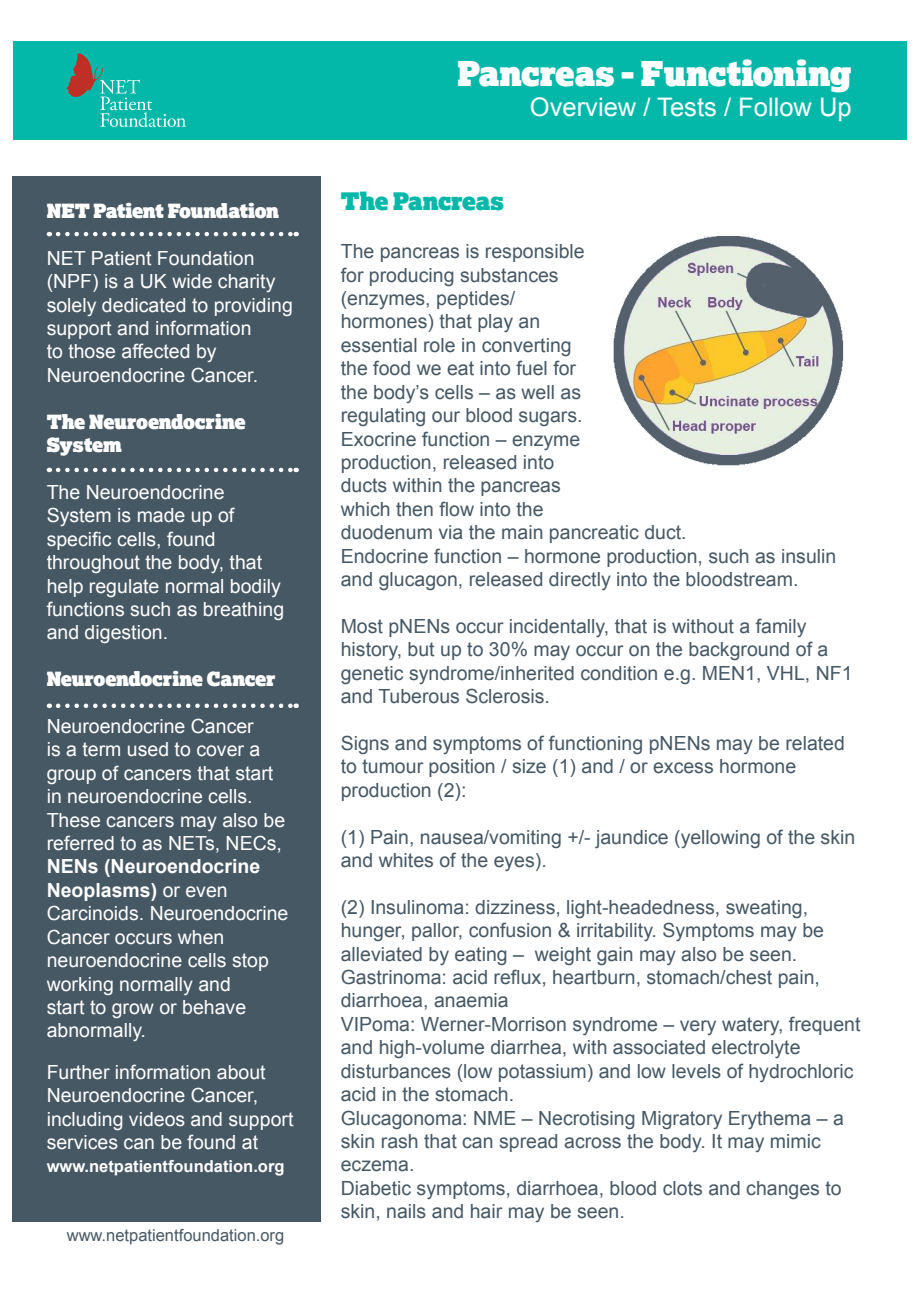
<style>
.page{position:relative;width:919px;height:1289px;background:#fff}
.page>*{position:absolute;margin:0;border:0;box-sizing:border-box;transform-origin:0 0}
.t1{font:34.05px "Lexia Advertising";color:#fff}
.t2{font:25.5px "Arial";color:#fff}
.t3{font:24px "Lexia Advertising";color:#03b8a9}
.t4{font:19.5px/23.4px "Arial";color:#475865}
.Body_Text{font:19.5px/23.4px "Arial";color:#fff}
.t5{font:19.5px/23.4px "Lexia Advertising";letter-spacing:-.02em;color:#fff}
.t6{font:700 16.5px "Arial";color:#fff}
.t7{font:16.5px "Arial";color:#475865}
.s1{font-weight:700}
</style>
<div class="page">
<div style="left:13px;top:41px;width:893px;height:98px;background:#03b8a9"></div>
<svg style="left:66px;top:53px;width:120px;height:74px"></svg>
<div style="left:13px;top:176px;width:308px;height:1046px;background:#475865"></div>
<svg style="left:58px;top:232px;width:239px;height:4px"></svg>
<svg style="left:58px;top:467px;width:239px;height:5px"></svg>
<img style="left:613px;top:236px;width:231px;height:230px">
<svg style="left:58px;top:703px;width:239px;height:5px"></svg>
<p class="t5" style="left:47px;top:198px;width:234px">NET Patient Foundation</p>
<p class="Body_Text" style="left:47px;top:246px;width:248px">NET Patient Foundation (NPF) is a UK wide charity solely dedicated to providing support and information<br>to those affected by<br>Neuroendocrine Cancer.</p>
<p class="t5" style="left:47px;top:409px;width:200px">The Neuroendocrine<br>System</p>
<p class="Body_Text" style="left:47px;top:480px;width:239px">The Neuroendocrine<br>System is made up of specific cells, found throughout the body, that help regulate normal bodily functions such as breathing and digestion.</p>
<p class="t5" style="left:47px;top:666px;width:230px">Neuroendocrine Cancer</p>
<p class="Body_Text" style="left:47px;top:714px;width:243px">Neuroendocrine Cancer<br>is a term used to cover a group of cancers that start in neuroendocrine cells.<br>These cancers may also be referred to as NETs, NECs,<br><span class="s1">NENs (Neuroendocrine<br>Neoplasms)</span> or even<br>Carcinoids. Neuroendocrine<br>Cancer occurs when neuroendocrine cells stop working normally and<br>start to grow or behave abnormally.</p>
<p class="Body_Text" style="left:47px;top:1060px;width:248px">Further information about<br>Neuroendocrine Cancer, including videos and support services can be found at</p>
<p class="t6" style="left:47px;top:1155px;width:239px">www.netpatientfoundation.org</p>
<p class="t7" style="left:67px;top:1223px;width:219px">www.netpatientfoundation.org</p>
<p class="t1" style="left:457px;top:51px;width:396px">Pancreas - Functioning</p>
<p class="t2" style="left:530px;top:91px;width:323px">Overview / Tests / Follow Up</p>
<p class="t3" style="left:341px;top:185px;width:165px">The Pancreas</p>
<p class="t4" style="left:341px;top:240px;width:245px">The pancreas is responsible for producing substances (enzymes, peptides/ hormones) that play an essential role in converting the food we eat into fuel for the body’s cells – as well as regulating our blood sugars.</p>
<p class="t4" style="left:341px;top:427px;width:347px">Exocrine function – enzyme<br>production, released into<br>ducts within the pancreas<br>which then flow into the<br>duodenum via the main pancreatic duct.</p>
<p class="t4" style="left:341px;top:544px;width:497px">Endocrine function – hormone production, such as insulin and glucagon, released directly into the bloodstream.</p>
<p class="t4" style="left:341px;top:614px;width:513px">Most pNENs occur incidentally, that is without a family history, but up to 30% may occur on the background of a genetic syndrome/inherited condition e.g. MEN1, VHL, NF1 and Tuberous Sclerosis.</p>
<p class="t4" style="left:341px;top:731px;width:505px">Signs and symptoms of functioning pNENs may be related to tumour position / size (1) and / or excess hormone production (2):</p>
<p class="t4" style="left:341px;top:825px;width:516px">(1) Pain, nausea/vomiting +/- jaundice (yellowing of the skin and whites of the eyes).</p>
<p class="t4" style="left:341px;top:895px;width:485px">(2) Insulinoma: dizziness, light-headedness, sweating, hunger, pallor, confusion &amp; irritability. Symptoms may be alleviated by eating – weight gain may also be seen.</p>
<p class="t4" style="left:341px;top:965px;width:481px">Gastrinoma: acid reflux, heartburn, stomach/chest pain, diarrhoea, anaemia</p>
<p class="t4" style="left:341px;top:1012px;width:521px">VIPoma: Werner-Morrison syndrome – very watery, frequent and high-volume diarrhea, with associated electrolyte disturbances (low potassium) and low levels of hydrochloric acid in the stomach.</p>
<p class="t4" style="left:341px;top:1106px;width:504px">Glucagonoma: NME – Necrotising Migratory Erythema – a skin rash that can spread across the body. It may mimic eczema.</p>
<p class="t4" style="left:341px;top:1176px;width:502px">Diabetic symptoms, diarrhoea, blood clots and changes to skin, nails and hair may be seen.</p>
</div>
